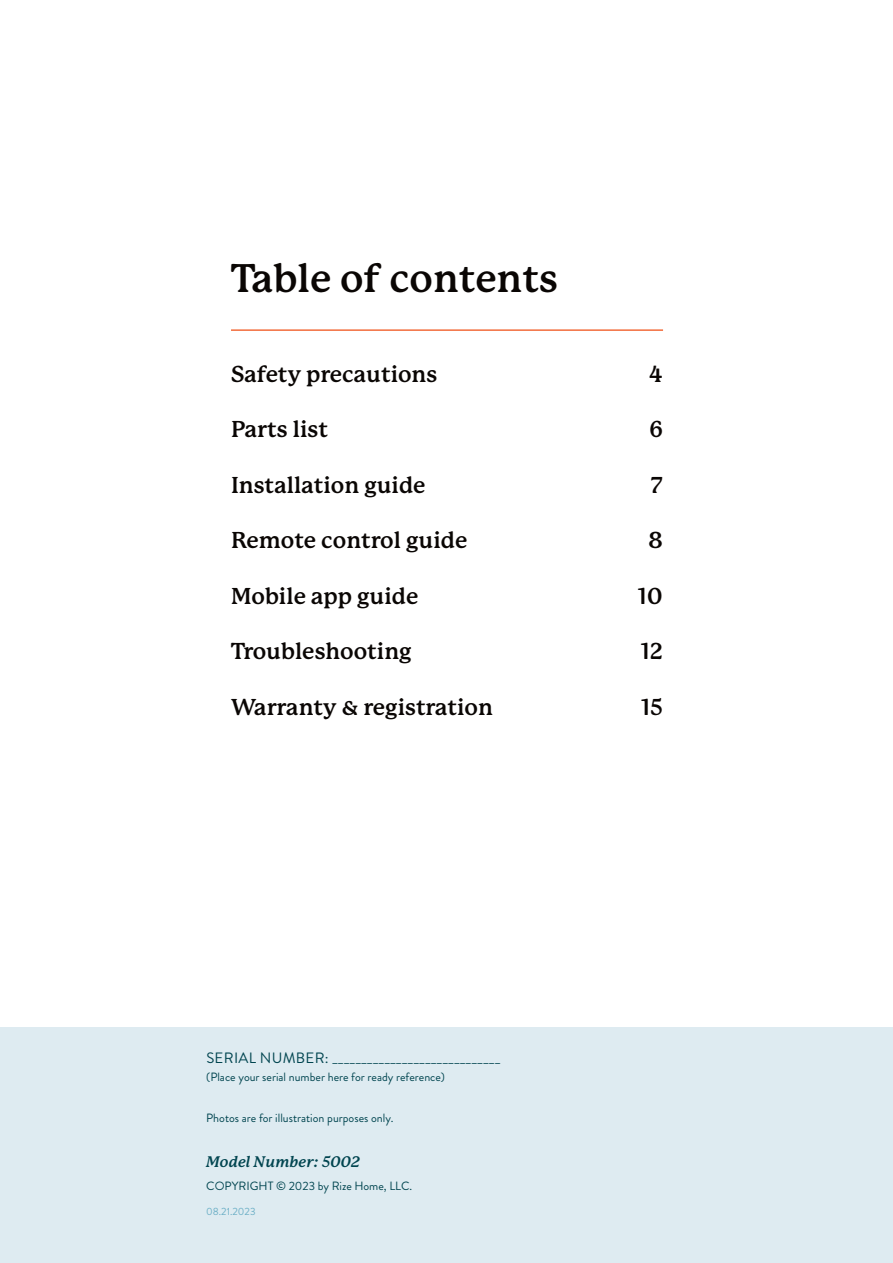
<style>
.page{position:relative;width:893px;height:1263px;background:#fff}
.page>*{position:absolute;margin:0;border:0;box-sizing:border-box;transform-origin:0 0}
.t1{font:700 39px "P22 Mackinac Pro";color:#0a0604}
.Table_of_Contents{font:700 22.5px "P22 Mackinac Pro";color:#0a0604}
.t2{font:15px "Brandon Grotesque";letter-spacing:.02em;color:#014550}
.t3{font:italic 700 15px "P22 Mackinac Pro";color:#014550}
.t4{font:12px "Brandon Grotesque";color:#014550}
.t5{font:10.5px "Brandon Grotesque";color:#6cafc6}
</style>
<div class="page">
<div style="left:0;top:1028px;width:893px;height:235px;background:#deebf1"></div>
<hr style="left:231px;top:329px;width:432px;height:2px;background:#f26c3c">
<p class="t1" style="left:231px;top:256px;width:328px">Table of contents</p>
<p class="Table_of_Contents" style="left:231px;top:361px;width:208px">Safety precautions</p>
<p class="Table_of_Contents" style="left:649px;top:361px;width:16px">4</p>
<p class="Table_of_Contents" style="left:231px;top:416px;width:99px">Parts list</p>
<p class="Table_of_Contents" style="left:649px;top:416px;width:16px">6</p>
<p class="Table_of_Contents" style="left:231px;top:472px;width:196px">Installation guide</p>
<p class="Table_of_Contents" style="left:650px;top:472px;width:14px">7</p>
<p class="Table_of_Contents" style="left:231px;top:527px;width:238px">Remote control guide</p>
<p class="Table_of_Contents" style="left:648px;top:527px;width:16px">8</p>
<p class="Table_of_Contents" style="left:231px;top:583px;width:189px">Mobile app guide</p>
<p class="Table_of_Contents" style="left:638px;top:583px;width:27px">10</p>
<p class="Table_of_Contents" style="left:231px;top:638px;width:182px">Troubleshooting</p>
<p class="Table_of_Contents" style="left:641px;top:638px;width:24px">12</p>
<p class="Table_of_Contents" style="left:231px;top:694px;width:264px">Warranty &amp; registration</p>
<p class="Table_of_Contents" style="left:641px;top:694px;width:23px">15</p>
<p class="t2" style="left:206px;top:1047px;width:296px">SERIAL NUMBER: _____________________________</p>
<p class="t4" style="left:206px;top:1068px;width:240px">(Place your serial number here for ready reference)</p>
<p class="t4" style="left:206px;top:1109px;width:189px">Photos are for illustration purposes only.</p>
<p class="t3" style="left:206px;top:1153px;width:155px">Model Number: 5002</p>
<p class="t4" style="left:206px;top:1178px;width:208px">COPYRIGHT © 2023 by Rize Home, LLC.</p>
<p class="t5" style="left:206px;top:1204px;width:51px">08.21.2023</p>
</div>
